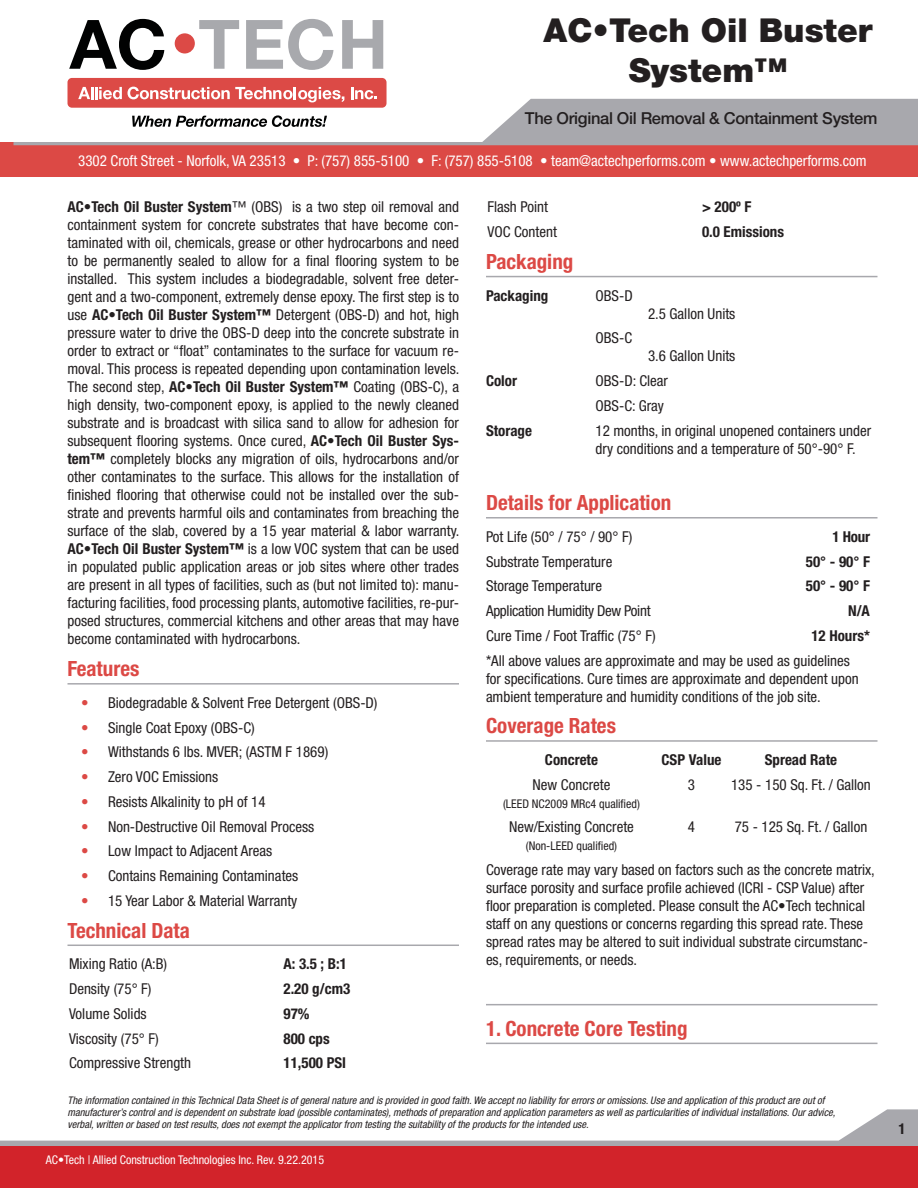
<style>
.page{position:relative;width:918px;height:1188px;background:#fff}
.page>*{position:absolute;margin:0;border:0;box-sizing:border-box;transform-origin:0 0}
.t1{font:900 33px/39.6px "Helvetica Neue LT Std";color:#231f20;text-align:center}
.t2{font:700 condensed 21px "Helvetica Neue LT Std";color:#dc4945}
.t3{font:500 16.5px "Helvetica Neue LT Std";letter-spacing:-.02em;color:#231f20}
.t4{font:condensed 15px/18px "Helvetica Neue LT Std";color:#231f20}
.t5{font:700 condensed 15px "Helvetica Neue LT Std";color:#231f20}
.t6{font:condensed 15px "Helvetica Neue LT Std";color:#fff}
.t7{font:condensed 15px "Helvetica Neue LT Std";letter-spacing:-.02em;color:#231f20}
.t8{font:condensed 12px "Helvetica Neue LT Std";color:#fff}
.t9{font:condensed 12px "Helvetica Neue LT Std";color:#231f20}
.t10{font:italic condensed 10.5px/12px "Helvetica Neue LT Std";color:#231f20}
.s1{font-weight:700}
.s2{color:#dc4945}
</style>
<div class="page">
<svg style="left:0;top:1109px;width:918px;height:37px"></svg>
<div style="left:0;top:1146px;width:918px;height:42px;background:#d2232a"></div>
<hr style="left:68px;top:683px;width:391px;height:2px;background:#a8a8ad">
<hr style="left:68px;top:945px;width:391px;height:1px;background:#a8a8ad">
<hr style="left:486px;top:276px;width:392px;height:1px;background:#a8a8ad">
<hr style="left:486px;top:517px;width:392px;height:2px;background:#a8a8ad">
<hr style="left:486px;top:740px;width:392px;height:2px;background:#a8a8ad">
<hr style="left:486px;top:1004px;width:392px;height:1px;background:#a8a8ad">
<hr style="left:486px;top:1043px;width:392px;height:1px;background:#a8a8ad">
<div style="left:68px;top:78px;width:319px;height:30px;background:#dc4a46;border-radius:4px"></div>
<svg style="left:69px;top:19px;width:95px;height:51px"></svg>
<div style="left:175px;top:33px;width:20px;height:20px;background:#dc4a46;border-radius:50%"></div>
<svg style="left:199px;top:20px;width:40px;height:49px"></svg>
<svg style="left:246px;top:19px;width:87px;height:51px"></svg>
<svg style="left:342px;top:20px;width:41px;height:49px"></svg>
<div style="left:0;top:142px;width:918px;height:35px;background:#dc4945"></div>
<svg style="left:14px;top:87px;width:904px;height:59px"></svg>
<h1 class="t1" style="left:544px;top:15px;width:330px">AC•Tech Oil Buster<br>System™</h1>
<p class="t3" style="left:525px;top:112px;width:354px">The Original Oil Removal &amp; Containment System</p>
<p class="t6" style="left:78px;top:156px;width:790px">3302 Croft Street - Norfolk, VA 23513 • P: (757) 855-5100 • F: (757) 855-5108 • team@actechperforms.com • www.actechperforms.com</p>
<p class="t4" style="left:68px;top:200px;width:394px;text-align:justify"><span class="s1">AC•Tech Oil Buster System</span>™ (OBS) is a two step oil removal and containment system for concrete substrates that have become con&shy;taminated with oil, chemicals, grease or other hydrocarbons and need to be permanently sealed to allow for a final flooring system to be installed. This system includes a biodegradable, solvent free deter&shy;gent and a two-component, extremely dense epoxy. The first step is to use <span class="s1">AC•Tech Oil Buster System™</span> Detergent (OBS-D) and hot, high pressure water to drive the OBS-D deep into the concrete substrate in order to extract or “float” contaminates to the surface for vacuum re&shy;moval. This process is repeated depending upon contamination levels.<br>The second step, <span class="s1">AC•Tech Oil Buster System™</span> Coating (OBS-C), a high density, two-component epoxy, is applied to the newly cleaned substrate and is broadcast with silica sand to allow for adhesion for subsequent flooring systems. Once cured, <span class="s1">AC•Tech Oil Buster Sys&shy;tem™</span> completely blocks any migration of oils, hydrocarbons and/or other contaminates to the surface. This allows for the installation of finished flooring that otherwise could not be installed over the sub&shy;strate and prevents harmful oils and contaminates from breaching the surface of the slab, covered by a 15 year material &amp; labor warranty.<br><span class="s1">AC•Tech Oil Buster System™</span> is a low VOC system that can be used in populated public application areas or job sites where other trades are present in all types of facilities, such as (but not limited to): manu&shy;facturing facilities, food processing plants, automotive facilities, re-pur&shy;posed structures, commercial kitchens and other areas that may have become contaminated with hydrocarbons.</p>
<h2 class="t2" style="left:68px;top:661px;width:73px">Features</h2>
<p class="t4" style="left:81px;top:695px;width:298px"><span class="s2">•</span> Biodegradable &amp; Solvent Free Detergent (OBS-D)</p>
<p class="t4" style="left:81px;top:720px;width:175px"><span class="s2">•</span> Single Coat Epoxy (OBS-C)</p>
<p class="t4" style="left:81px;top:745px;width:249px"><span class="s2">•</span> Withstands 6 lbs. MVER; (ASTM F 1869)</p>
<p class="t4" style="left:81px;top:770px;width:139px"><span class="s2">•</span> Zero VOC Emissions</p>
<p class="t4" style="left:81px;top:794px;width:186px"><span class="s2">•</span> Resists Alkalinity to pH of 14</p>
<p class="t4" style="left:81px;top:819px;width:235px"><span class="s2">•</span> Non-Destructive Oil Removal Process</p>
<p class="t4" style="left:81px;top:844px;width:193px"><span class="s2">•</span> Low Impact to Adjacent Areas</p>
<p class="t4" style="left:81px;top:869px;width:219px"><span class="s2">•</span> Contains Remaining Contaminates</p>
<p class="t4" style="left:81px;top:893px;width:218px"><span class="s2">•</span> 15 Year Labor &amp; Material Warranty</p>
<h2 class="t2" style="left:68px;top:923px;width:124px">Technical Data</h2>
<p class="t4" style="left:69px;top:957px;width:100px">Mixing Ratio (A:B)</p>
<p class="t5" style="left:284px;top:959px;width:65px">A: 3.5 ; B:1</p>
<p class="t4" style="left:69px;top:982px;width:84px">Density (75° F)</p>
<p class="t5" style="left:284px;top:983px;width:68px">2.20 g/cm3</p>
<p class="t4" style="left:69px;top:1006px;width:79px">Volume Solids</p>
<p class="t5" style="left:284px;top:1008px;width:28px">97%</p>
<p class="t4" style="left:69px;top:1031px;width:91px">Viscosity (75° F)</p>
<p class="t5" style="left:284px;top:1033px;width:48px">800 cps</p>
<p class="t4" style="left:69px;top:1056px;width:124px">Compressive Strength</p>
<p class="t5" style="left:284px;top:1058px;width:64px">11,500 PSI</p>
<p class="t10" style="left:68px;top:1095px;width:769px">The information contained in this Technical Data Sheet is of general nature and is provided in good faith. We accept no liability for errors or omissions. Use and application of this product are out of manufacturer’s control and is dependent on substrate load (possible contaminates), methods of preparation and application parameters as well as particularities of individual installations. Our advice, verbal, written or based on test results, does not exempt the applicator from testing the suitability of the products for the intended use.</p>
<p class="t4" style="left:488px;top:200px;width:62px">Flash Point</p>
<p class="t5" style="left:702px;top:202px;width:51px">&gt; 200º F</p>
<p class="t4" style="left:488px;top:225px;width:71px">VOC Content</p>
<p class="t5" style="left:702px;top:226px;width:84px">0.0 Emissions</p>
<h2 class="t2" style="left:486px;top:254px;width:89px">Packaging</h2>
<p class="t5" style="left:486px;top:290px;width:64px">Packaging</p>
<p class="t4" style="left:596px;top:288px;width:39px">OBS-D</p>
<p class="t4" style="left:648px;top:306px;width:89px">2.5 Gallon Units</p>
<p class="t4" style="left:596px;top:331px;width:38px">OBS-C</p>
<p class="t4" style="left:648px;top:349px;width:89px">3.6 Gallon Units</p>
<p class="t5" style="left:486px;top:375px;width:33px">Color</p>
<p class="t4" style="left:596px;top:370px;width:74px;line-height:24.8px">OBS-D: Clear<br>OBS-C: Gray</p>
<p class="t5" style="left:486px;top:425px;width:48px">Storage</p>
<p class="t4" style="left:596px;top:423px;width:277px">12 months, in original unopened containers under dry conditions and a temperature of 50°-90° F.</p>
<h2 class="t2" style="left:486px;top:495px;width:187px">Details for Application</h2>
<p class="t4" style="left:486px;top:529px;width:148px">Pot Life (50° / 75° / 90° F)</p>
<p class="t5" style="left:833px;top:531px;width:39px">1 Hour</p>
<p class="t4" style="left:486px;top:554px;width:128px">Substrate Temperature</p>
<p class="t5" style="left:806px;top:556px;width:66px">50° - 90° F</p>
<p class="t4" style="left:486px;top:579px;width:118px">Storage Temperature</p>
<p class="t5" style="left:806px;top:581px;width:66px">50° - 90° F</p>
<p class="t7" style="left:486px;top:605px;width:166px">Application Humidity Dew Point</p>
<p class="t5" style="left:848px;top:605px;width:23px">N/A</p>
<p class="t4" style="left:486px;top:628px;width:171px">Cure Time / Foot Traffic (75° F)</p>
<p class="t5" style="left:811px;top:630px;width:60px">12 Hours*</p>
<p class="t4" style="left:486px;top:653px;width:374px">*All above values are approximate and may be used as guidelines for specifications. Cure times are approximate and dependent upon ambient temperature and humidity conditions of the job site.</p>
<h2 class="t2" style="left:486px;top:719px;width:132px">Coverage Rates</h2>
<p class="t5" style="left:545px;top:754px;width:55px">Concrete</p>
<p class="t5" style="left:662px;top:754px;width:61px">CSP Value</p>
<p class="t5" style="left:765px;top:754px;width:74px">Spread Rate</p>
<p class="t4" style="left:533px;top:777px;width:79px">New Concrete</p>
<p class="t4" style="left:688px;top:777px;width:9px">3</p>
<p class="t4" style="left:731px;top:777px;width:141px">135 - 150 Sq. Ft. / Gallon</p>
<p class="t9" style="left:503px;top:799px;width:138px">(LEED NC2009 MRc4 qualified)</p>
<p class="t4" style="left:509px;top:820px;width:126px">New/Existing Concrete</p>
<p class="t4" style="left:688px;top:820px;width:9px">4</p>
<p class="t4" style="left:735px;top:820px;width:134px">75 - 125 Sq. Ft. / Gallon</p>
<p class="t9" style="left:526px;top:842px;width:93px">(Non-LEED qualified)</p>
<p class="t4" style="left:486px;top:863px;width:390px">Coverage rate may vary based on factors such as the concrete matrix, surface porosity and surface profile achieved (ICRI - CSP Value) after floor preparation is completed. Please consult the AC•Tech technical staff on any questions or concerns regarding this spread rate. These spread rates may be altered to suit individual substrate circumstanc&shy;es, requirements, or needs.</p>
<h2 class="t2" style="left:486px;top:1021px;width:203px">1. Concrete Core Testing</h2>
<p class="t8" style="left:46px;top:1155px;width:280px">AC•Tech | Allied Construction Technologies Inc. Rev. 9.22.2015</p>
<p class="t5" style="left:898px;top:1123px;width:9px">1</p>
</div>
